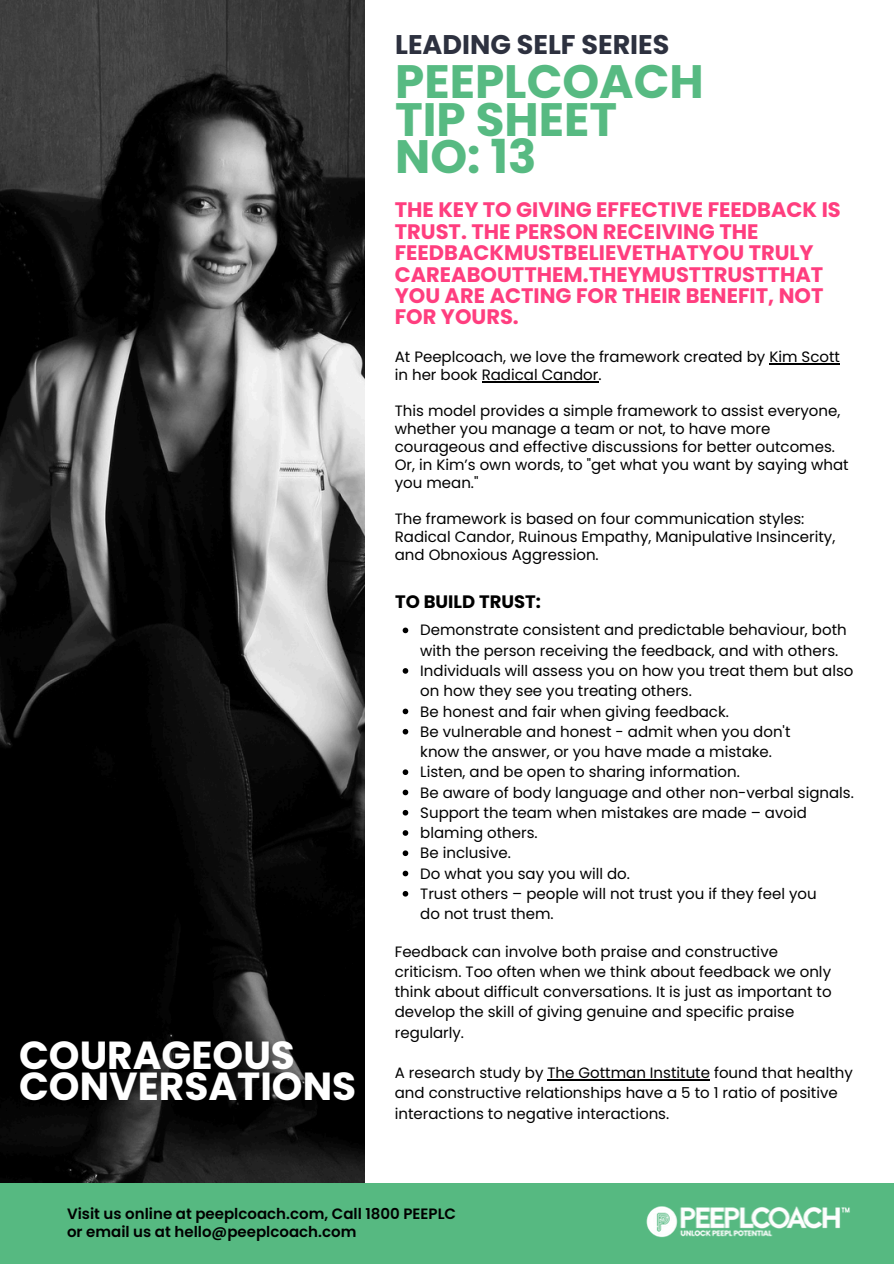
<style>
.page{position:relative;width:894px;height:1264px;background:#fff}
.page>*{position:absolute;margin:0;border:0;box-sizing:border-box;transform-origin:0 0}
.t1{font:700 46.8px/37.2px "Poppins";color:#57ba82}
.t2{font:700 39.15px/30.3px "Poppins";color:#fff}
.t3{font:700 27px "Poppins";color:#2d313f}
.t4{font:700 21px/21.3px "Poppins";color:#ff3e7f}
.t5{font:700 18px "Poppins";color:#000}
.t6{font:15px/20.2px "Poppins";color:#000}
.t7{font:600 15px/18px "Poppins";color:#000}
</style>
<div class="page">
<img style="left:0;top:0;width:364px;height:1183px">
<div style="left:0;top:1183px;width:893px;height:80px;background:#56b981"></div>
<img style="left:646px;top:1206px;width:204px;height:32px">
<hr style="left:769px;top:363px;width:70px;height:1px;background:#000">
<hr style="left:481px;top:381px;width:117px;height:1px;background:#000">
<svg style="left:402px;top:627px;width:6px;height:6px"></svg>
<svg style="left:402px;top:668px;width:6px;height:5px"></svg>
<svg style="left:402px;top:708px;width:6px;height:6px"></svg>
<svg style="left:402px;top:729px;width:6px;height:5px"></svg>
<svg style="left:402px;top:769px;width:6px;height:6px"></svg>
<svg style="left:402px;top:789px;width:6px;height:6px"></svg>
<svg style="left:402px;top:810px;width:6px;height:5px"></svg>
<svg style="left:402px;top:830px;width:6px;height:5px"></svg>
<svg style="left:402px;top:850px;width:6px;height:6px"></svg>
<svg style="left:402px;top:870px;width:6px;height:6px"></svg>
<svg style="left:402px;top:891px;width:6px;height:5px"></svg>
<hr style="left:547px;top:1079px;width:162px;height:1px;background:#000">
<h5 class="t3" style="left:395px;top:25px;width:276px">LEADING SELF SERIES</h5>
<p class="t1" style="left:395px;top:63px;width:310px">PEEPLCOACH<br>TIP SHEET<br>NO: 13</p>
<p class="t4" style="left:394px;top:199px;width:447px">THE KEY TO GIVING EFFECTIVE FEEDBACK IS<br>TRUST. THE PERSON RECEIVING THE<br>FEEDBACKMUSTBELIEVETHATYOU TRULY<br>CAREABOUTTHEM.THEYMUSTTRUSTTHAT<br>YOU ARE ACTING FOR THEIR BENEFIT, NOT<br>FOR YOURS.</p>
<p class="t2" style="left:19px;top:1040px;width:338px">COURAGEOUS<br>CONVERSATIONS</p>
<h3 class="t6" style="left:394px;top:348px;width:446px;line-height:18px">At Peeplcoach, we love the framework created by Kim Scott in her book Radical Candor.</h3>
<h1 class="t6" style="left:394px;top:402px;width:455px;line-height:18px">This model provides a simple framework to assist everyone, whether you manage a team or not, to have more courageous and effective discussions for better outcomes.<br>Or, in Kim’s own words, to "get what you want by saying what you mean."</h1>
<h4 class="t6" style="left:394px;top:510px;width:442px;line-height:18px">The framework is based on four communication styles:<br>Radical Candor, Ruinous Empathy, Manipulative Insincerity, and Obnoxious Aggression.</h4>
<p class="t5" style="left:395px;top:588px;width:147px">TO BUILD TRUST:</p>
<p class="t6" style="left:420px;top:620px;width:428px">Demonstrate consistent and predictable behaviour, both with the person receiving the feedback, and with others.</p>
<p class="t6" style="left:420px;top:660px;width:434px">Individuals will assess you on how you treat them but also on how they see you treating others.</p>
<p class="t6" style="left:420px;top:701px;width:310px">Be honest and fair when giving feedback.</p>
<p class="t6" style="left:420px;top:721px;width:371px">Be vulnerable and honest - admit when you don't know the answer, or you have made a mistake.</p>
<p class="t6" style="left:420px;top:762px;width:321px">Listen, and be open to sharing information.</p>
<p class="t6" style="left:420px;top:782px;width:435px">Be aware of body language and other non-verbal signals.</p>
<p class="t6" style="left:420px;top:802px;width:388px">Support the team when mistakes are made – avoid</p>
<p class="t6" style="left:420px;top:822px;width:119px">blaming others.</p>
<p class="t6" style="left:420px;top:843px;width:92px">Be inclusive.</p>
<p class="t6" style="left:420px;top:863px;width:211px">Do what you say you will do.</p>
<p class="t6" style="left:420px;top:883px;width:398px">Trust others – people will not trust you if they feel you do not trust them.</p>
<p class="t6" style="left:394px;top:941px;width:438px">Feedback can involve both praise and constructive criticism. Too often when we think about feedback we only think about difficult conversations. It is just as important to develop the skill of giving genuine and specific praise regularly.</p>
<h6 class="t6" style="left:394px;top:1062px;width:459px">A research study by The Gottman Institute found that healthy and constructive relationships have a 5 to 1 ratio of positive interactions to negative interactions.</h6>
<p class="t7" style="left:67px;top:1205px;width:390px">Visit us online at peeplcoach.com, Call 1800 PEEPLC or email us at hello@peeplcoach.com</p>
</div>
